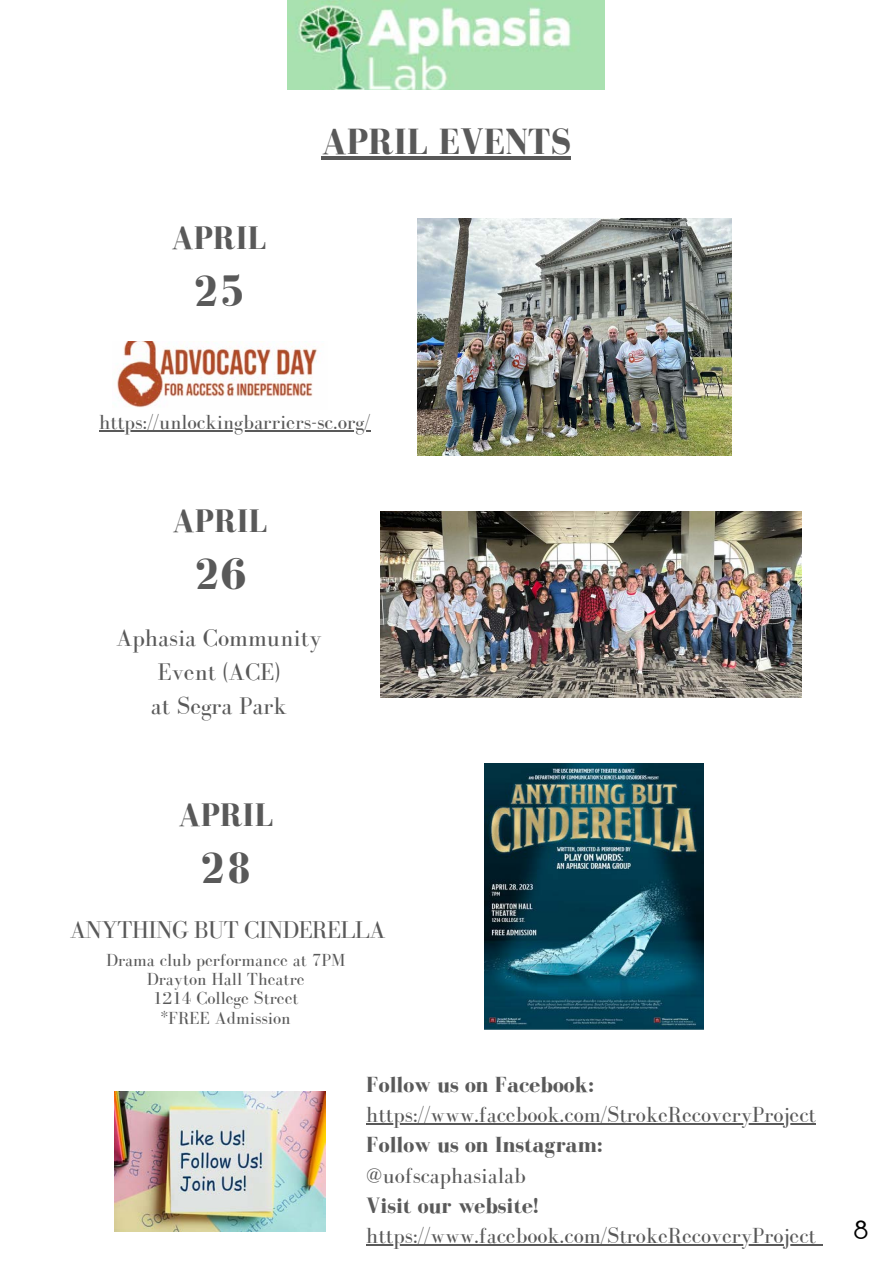
<style>
.page{position:relative;width:893px;height:1264px;background:#fff}
.page>*{position:absolute;margin:0;border:0;box-sizing:border-box;transform-origin:0 0}
.t1{font:700 45.45px "Bodoni FLF";color:#595959}
.t2{font:700 37.5px "Bodoni FLF";color:#595959}
.t3{font:700 33.45px "Bodoni FLF";color:#595959}
.t4{font:300 30px "Aceh";color:#000}
.t5{font:25.05px "Bodoni FLF";letter-spacing:-.03em;color:#595959}
.t6{font:24.75px/34px "Bodoni FLF";color:#595959;text-align:center}
.t7{font:22.5px "Bodoni FLF";color:#595959}
.t8{font:700 22.5px "Bodoni FLF";color:#595959}
.t9{font:21px "Bodoni FLF";color:#595959}
.t10{font:18px/19px "Bodoni FLF";color:#595959;text-align:center}
</style>
<div class="page">
<img style="left:417px;top:219px;width:314px;height:237px">
<img style="left:287px;top:0;width:317px;height:90px">
<img style="left:117px;top:341px;width:200px;height:67px">
<img style="left:380px;top:511px;width:421px;height:187px">
<img style="left:484px;top:763px;width:220px;height:266px">
<img style="left:115px;top:1091px;width:210px;height:140px">
<hr style="left:321px;top:156px;width:250px;height:3px;background:#595959">
<hr style="left:99px;top:430px;width:271px;height:1px;background:#595959">
<hr style="left:366px;top:1123px;width:450px;height:1px;background:#595959">
<hr style="left:366px;top:1244px;width:450px;height:1px;background:#595959">
<h3 class="t3" style="left:171px;top:220px;width:97px">APRIL</h3>
<h1 class="t1" style="left:192px;top:266px;width:55px">25</h1>
<h2 class="t2" style="left:321px;top:121px;width:251px">APRIL EVENTS</h2>
<p class="t9" style="left:99px;top:411px;width:273px">https://unlockingbarriers-sc.org/</p>
<h3 class="t3" style="left:172px;top:502px;width:97px">APRIL</h3>
<h1 class="t1" style="left:193px;top:549px;width:55px">26</h1>
<p class="t6" style="left:116px;top:621px;width:207px">Aphasia Community<br>Event (ACE)<br>at Segra Park</p>
<h3 class="t3" style="left:178px;top:796px;width:97px">APRIL</h3>
<h1 class="t1" style="left:199px;top:843px;width:55px">28</h1>
<p class="t5" style="left:70px;top:916px;width:317px">ANYTHING BUT CINDERELLA</p>
<p class="t10" style="left:106px;top:950px;width:241px">Drama club performance at 7PM<br>Drayton Hall Theatre<br>1214 College Street<br>*FREE Admission</p>
<p class="t8" style="left:366px;top:1071px;width:229px">Follow us on Facebook:</p>
<p class="t7" style="left:366px;top:1102px;width:451px">https://www.facebook.com/StrokeRecoveryProject</p>
<p class="t8" style="left:366px;top:1132px;width:238px">Follow us on Instagram:</p>
<p class="t7" style="left:366px;top:1163px;width:161px">@uofscaphasialab</p>
<p class="t8" style="left:366px;top:1193px;width:174px">Visit our website!</p>
<p class="t7" style="left:366px;top:1223px;width:451px">https://www.facebook.com/StrokeRecoveryProject</p>
<h3 class="t4" style="left:853px;top:1216px;width:17px">8</h3>
</div>
